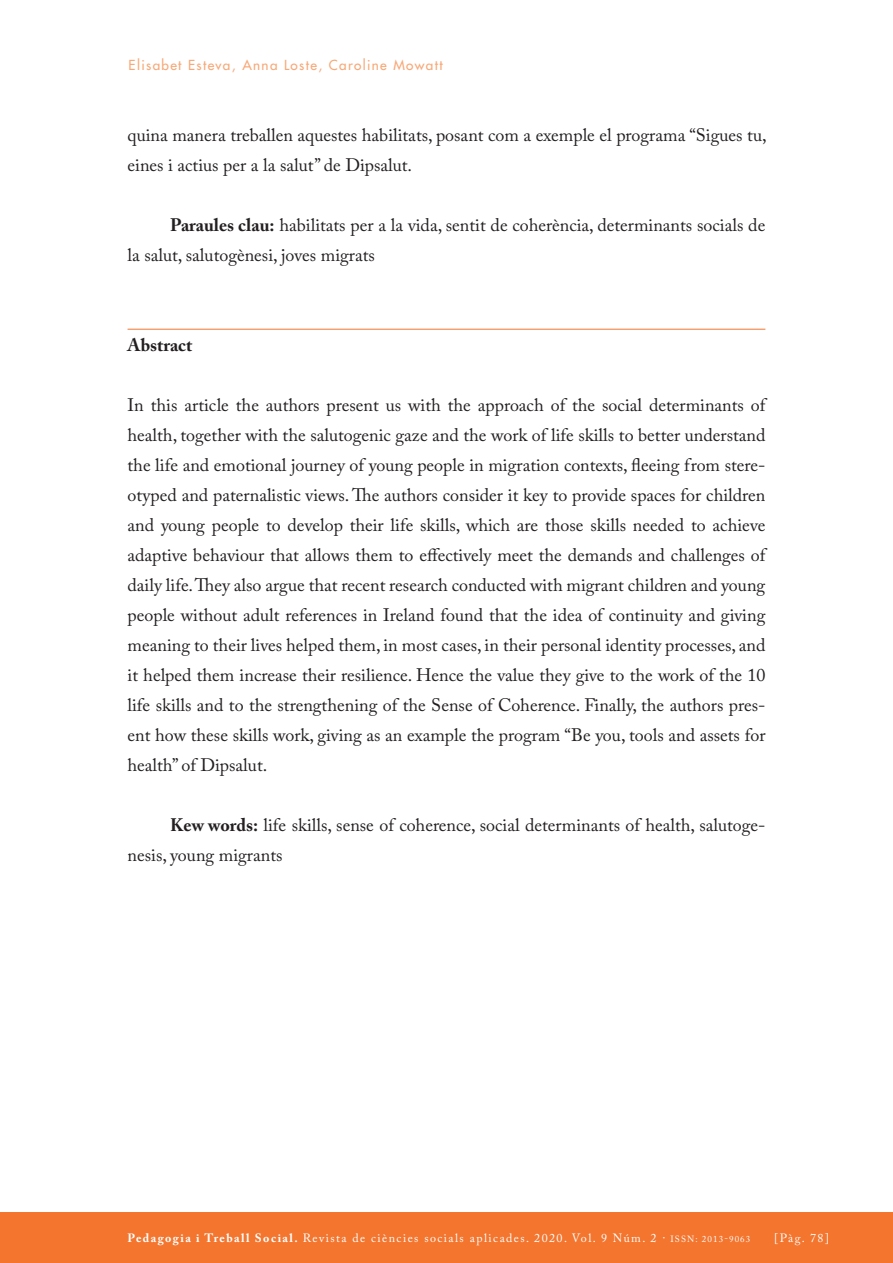
<style>
.page{position:relative;width:893px;height:1263px;background:#fff}
.page>*{position:absolute;margin:0;border:0;box-sizing:border-box;transform-origin:0 0}
.TEXT_COMU{font:18px/30px "Adobe Caslon Pro";color:#231f20}
.RESUM{font:700 18px "Adobe Caslon Pro";color:#231f20}
.CAPÇALERA_ESQUERRA{font:13.5px "Futura";letter-spacing:.1em;color:#f8a877}
.t1{font:12px "Adobe Caslon Pro";letter-spacing:.12em;color:#fff}
.s1{font-weight:700}
.s2{font-size:9px}
</style>
<div class="page">
<div style="left:0;top:1212px;width:893px;height:51px;background:#f3752e"></div>
<hr style="left:128px;top:329px;width:637px;height:1px;background:#f3752e">
<p class="CAPÇALERA_ESQUERRA" style="left:129px;top:57px;width:316px">Elisabet Esteva, Anna Loste, Caroline Mowatt</p>
<p class="TEXT_COMU" style="left:128px;top:120px;width:641px">quina manera treballen aquestes habilitats, posant com a exemple el programa “Sigues tu, eines i actius per a la salut” de Dipsalut.</p>
<p class="TEXT_COMU" style="left:128px;top:210px;width:639px;text-indent:43px"><span class="s1">Paraules clau:</span> habilitats per a la vida, sentit de coherència, determinants socials de la salut, salutogènesi, joves migrats</p>
<p class="RESUM" style="left:128px;top:334px;width:66px">Abstract</p>
<p class="TEXT_COMU" style="left:128px;top:390px;width:639px;text-align:justify">In this article the authors present us with the approach of the social determinants of health, together with the salutogenic gaze and the work of life skills to better understand the life and emotional journey of young people in migration contexts, fleeing from stere&shy;otyped and paternalistic views. The authors consider it key to provide spaces for children and young people to develop their life skills, which are those skills needed to achieve adaptive behaviour that allows them to effectively meet the demands and challenges of daily life. They also argue that recent research conducted with migrant children and young people without adult references in Ireland found that the idea of continuity and giving meaning to their lives helped them, in most cases, in their personal identity processes, and it helped them increase their resilience. Hence the value they give to the work of the 10 life skills and to the strengthening of the Sense of Coherence. Finally, the authors pres&shy;ent how these skills work, giving as an example the program “Be you, tools and assets for health” of Dipsalut.</p>
<p class="TEXT_COMU" style="left:128px;top:810px;width:639px;text-indent:43px"><span class="s1">Kew words:</span> life skills, sense of coherence, social determinants of health, salutoge&shy;nesis, young migrants</p>
<p class="t1" style="left:128px;top:1231px;width:624px"><span class="s1">Pedagogia i Treball Social.</span> Revista de ciències socials aplicades. 2020. Vol. 9 Núm. 2 · <span class="s2">ISSN: 2013-9063</span></p>
<p class="t1" style="left:774px;top:1231px;width:56px">[Pàg. 78]</p>
</div>
